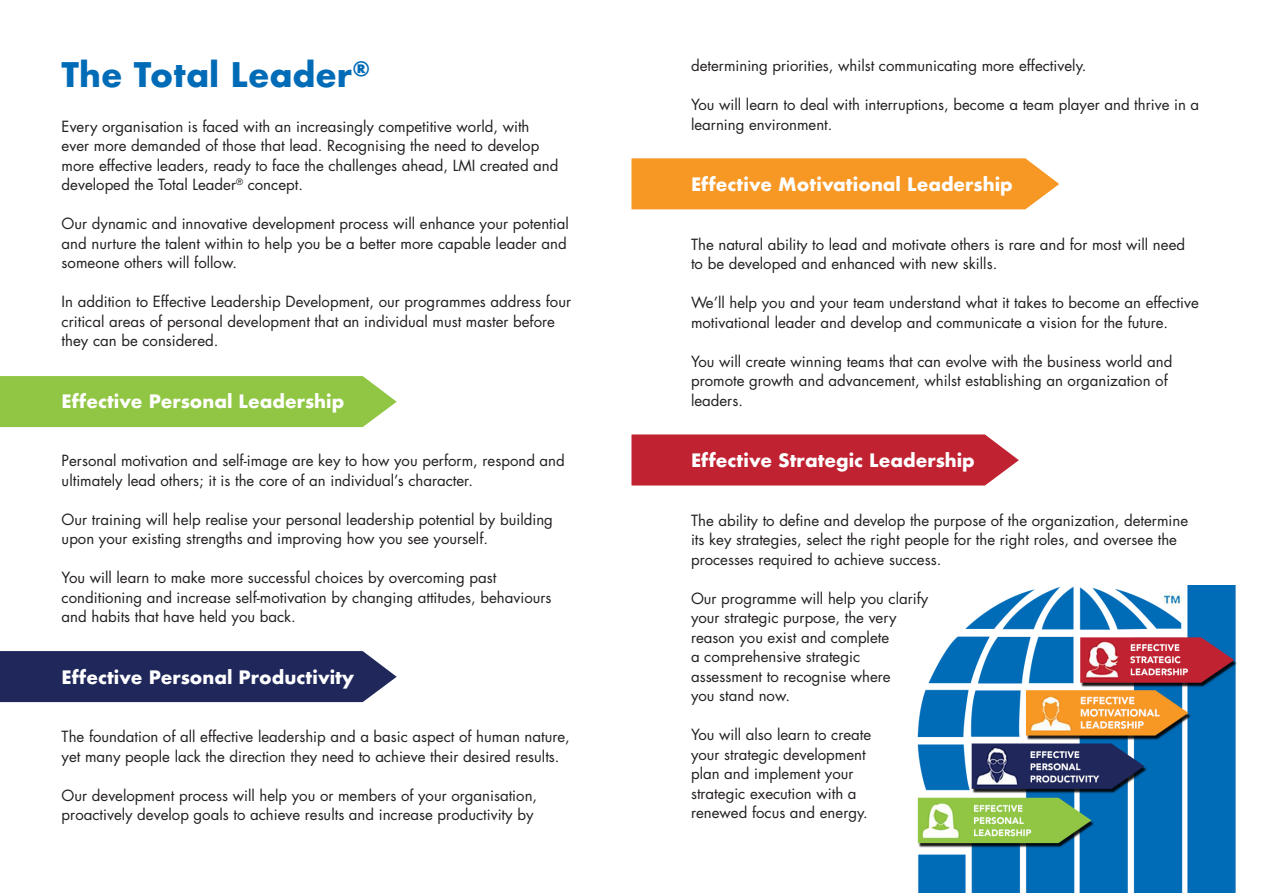
<style>
.page{position:relative;width:1263px;height:893px;background:#fff}
.page>*{position:absolute;margin:0;border:0;box-sizing:border-box;transform-origin:0 0}
.t1{font:700 33px "Futura";color:#006bb6}
.t2{font:700 18px "Futura";color:#fff}
.t3{font:15px/19.5px "Futura";color:#231f20}
</style>
<div class="page">
<svg style="left:631px;top:434px;width:388px;height:51px;background:#c32d3d"></svg>
<div style="left:0;top:376px;width:397px;height:51px;background:#90c644"></div>
<div style="left:0;top:651px;width:397px;height:51px;background:#20285b"></div>
<div style="left:631px;top:158px;width:428px;height:51px;background:#f79724"></div>
<img style="left:917px;top:586px;width:320px;height:307px">
<p class="t1" style="left:62px;top:51px;width:310px">The Total Leader<sup>®</sup></p>
<p class="t3" style="left:62px;top:116px;width:498px">Every organisation is faced with an increasingly competitive world, with ever more demanded of those that lead. Recognising the need to develop more effective leaders, ready to face the challenges ahead, LMI created and developed the Total Leader<sup>®</sup> concept.</p>
<p class="t3" style="left:62px;top:214px;width:509px">Our dynamic and innovative development process will enhance your potential and nurture the talent within to help you be a better more capable leader and someone others will follow.</p>
<p class="t3" style="left:62px;top:292px;width:511px">In addition to Effective Leadership Development, our programmes address four critical areas of personal development that an individual must master before they can be considered.</p>
<p class="t2" style="left:62px;top:388px;width:284px">Effective Personal Leadership</p>
<p class="t3" style="left:62px;top:451px;width:505px">Personal motivation and self-image are key to how you perform, respond and ultimately lead others; it is the core of an individual’s character.</p>
<p class="t3" style="left:62px;top:509px;width:493px">Our training will help realise your personal leadership potential by building upon your existing strengths and improving how you see yourself.</p>
<p class="t3" style="left:62px;top:568px;width:491px">You will learn to make more successful choices by overcoming past conditioning and increase self-motivation by changing attitudes, behaviours and habits that have held you back.</p>
<p class="t2" style="left:62px;top:664px;width:294px">Effective Personal Productivity</p>
<p class="t3" style="left:62px;top:727px;width:510px">The foundation of all effective leadership and a basic aspect of human nature, yet many people lack the direction they need to achieve their desired results.</p>
<p class="t3" style="left:62px;top:785px;width:477px">Our development process will help you or members of your organisation,</p>
<p class="t3" style="left:62px;top:805px;width:473px">proactively develop goals to achieve results and increase productivity by</p>
<p class="t3" style="left:691px;top:56px;width:397px">determining priorities, whilst communicating more effectively.</p>
<p class="t3" style="left:691px;top:95px;width:510px">You will learn to deal with interruptions, become a team player and thrive in a learning environment.</p>
<p class="t2" style="left:691px;top:171px;width:323px">Effective Motivational Leadership</p>
<p class="t3" style="left:691px;top:234px;width:496px">The natural ability to lead and motivate others is rare and for most will need to be developed and enhanced with new skills.</p>
<p class="t3" style="left:691px;top:293px;width:509px">We’ll help you and your team understand what it takes to become an effective motivational leader and develop and communicate a vision for the future.</p>
<p class="t3" style="left:691px;top:351px;width:483px">You will create winning teams that can evolve with the business world and promote growth and advancement, whilst establishing an organization of leaders.</p>
<p class="t2" style="left:691px;top:447px;width:285px">Effective Strategic Leadership</p>
<p class="t3" style="left:691px;top:510px;width:499px">The ability to define and develop the purpose of the organization, determine its key strategies, select the right people for the right roles, and oversee the processes required to achieve success.</p>
<p class="t3" style="left:691px;top:588px;width:239px">Our programme will help you clarify your strategic purpose, the very reason you exist and complete<br>a comprehensive strategic assessment to recognise where<br>you stand now.</p>
<p class="t3" style="left:691px;top:725px;width:182px">You will also learn to create your strategic development plan and implement your strategic execution with a renewed focus and energy.</p>
</div>
